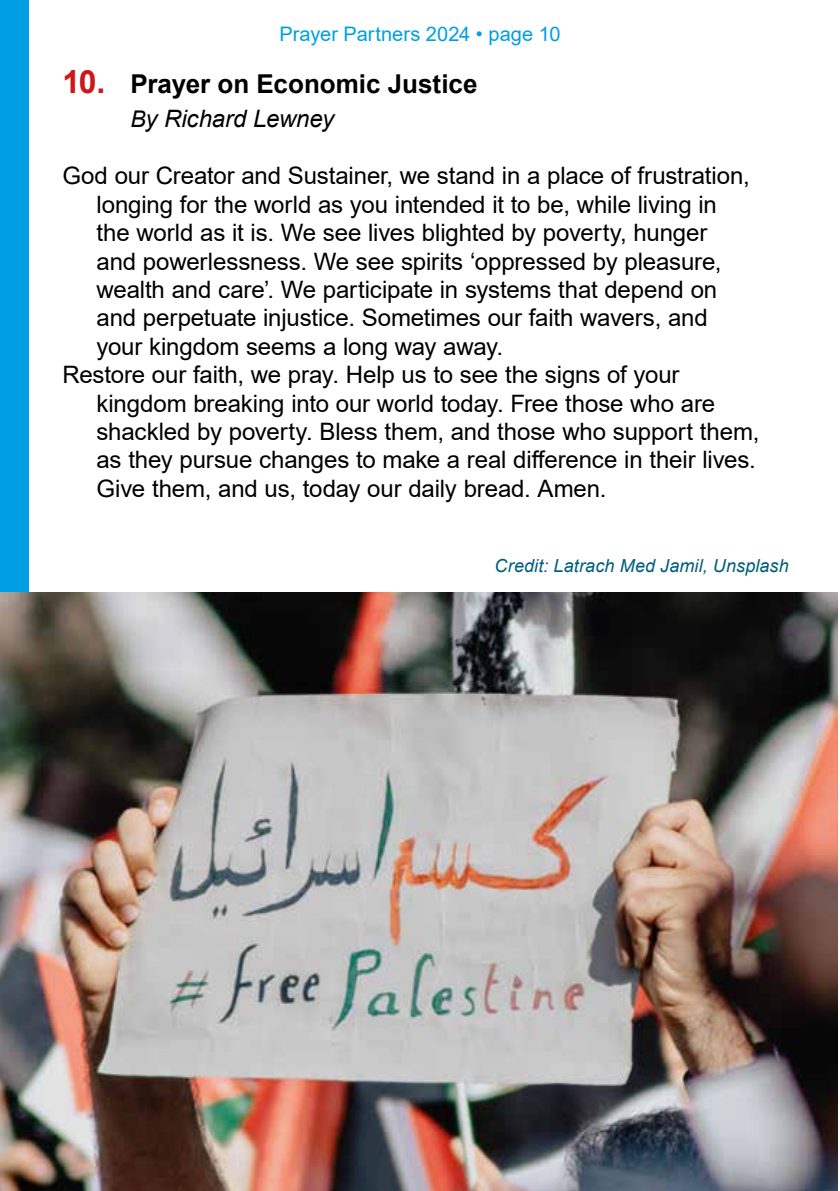
<style>
.page{position:relative;width:840px;height:1191px;background:#fff}
.page>*{position:absolute;margin:0;border:0;box-sizing:border-box;transform-origin:0 0}
.t1{font:700 26px "Arial";color:#000}
.t2{font:24px "Arial";letter-spacing:-.005em;color:#000}
.t3{font:italic 24px "Arial";letter-spacing:-.01em;color:#000}
.t4{font:20px "Arial";color:#009fe3}
.t5{font:italic 18px "Arial";letter-spacing:.01em;color:#005e7d}
.s1{font-size:32px;color:#cd1719}
.s2{font-size:23px}
</style>
<div class="page">
<div style="left:0;top:0;width:28px;height:1191px;background:#009fe3"></div>
<img style="left:0;top:592px;width:836px;height:599px">
<p class="t4" style="left:279px;top:20px;width:282px">Prayer Partners 2024 • page 10</p>
<p class="t1" style="left:62px;top:65px;width:416px"><span class="s1">10.</span> Prayer on Economic Justice</p>
<p class="t3" style="left:130px;top:103px;width:205px"><span class="s2">B</span>y Richard Lewney</p>
<p class="t2" style="left:62px;top:159px;width:688px">God our Creator and Sustainer, we stand in a place of frustration,</p>
<p class="t2" style="left:96px;top:188px;width:621px">longing for the world as you intended it to be, while living in</p>
<p class="t2" style="left:96px;top:216px;width:612px">the world as it is. We see lives blighted by poverty, hunger</p>
<p class="t2" style="left:96px;top:245px;width:626px">and powerlessness. We see spirits ‘oppressed by pleasure,</p>
<p class="t2" style="left:96px;top:273px;width:622px">wealth and care’. We participate in systems that depend on</p>
<p class="t2" style="left:96px;top:301px;width:612px">and perpetuate injustice. Sometimes our faith wavers, and</p>
<p class="t2" style="left:96px;top:330px;width:408px">your kingdom seems a long way away.</p>
<p class="t2" style="left:62px;top:358px;width:618px">Restore our faith, we pray. Help us to see the signs of your</p>
<p class="t2" style="left:96px;top:386px;width:620px">kingdom breaking into our world today. Free those who are</p>
<p class="t2" style="left:96px;top:415px;width:664px">shackled by poverty. Bless them, and those who support them,</p>
<p class="t2" style="left:96px;top:443px;width:660px">as they pursue changes to make a real difference in their lives.</p>
<p class="t2" style="left:96px;top:472px;width:511px">Give them, and us, today our daily bread. Amen.</p>
<p class="t5" style="left:494px;top:554px;width:296px">Credit: Latrach Med Jamil, Unsplash</p>
</div>
